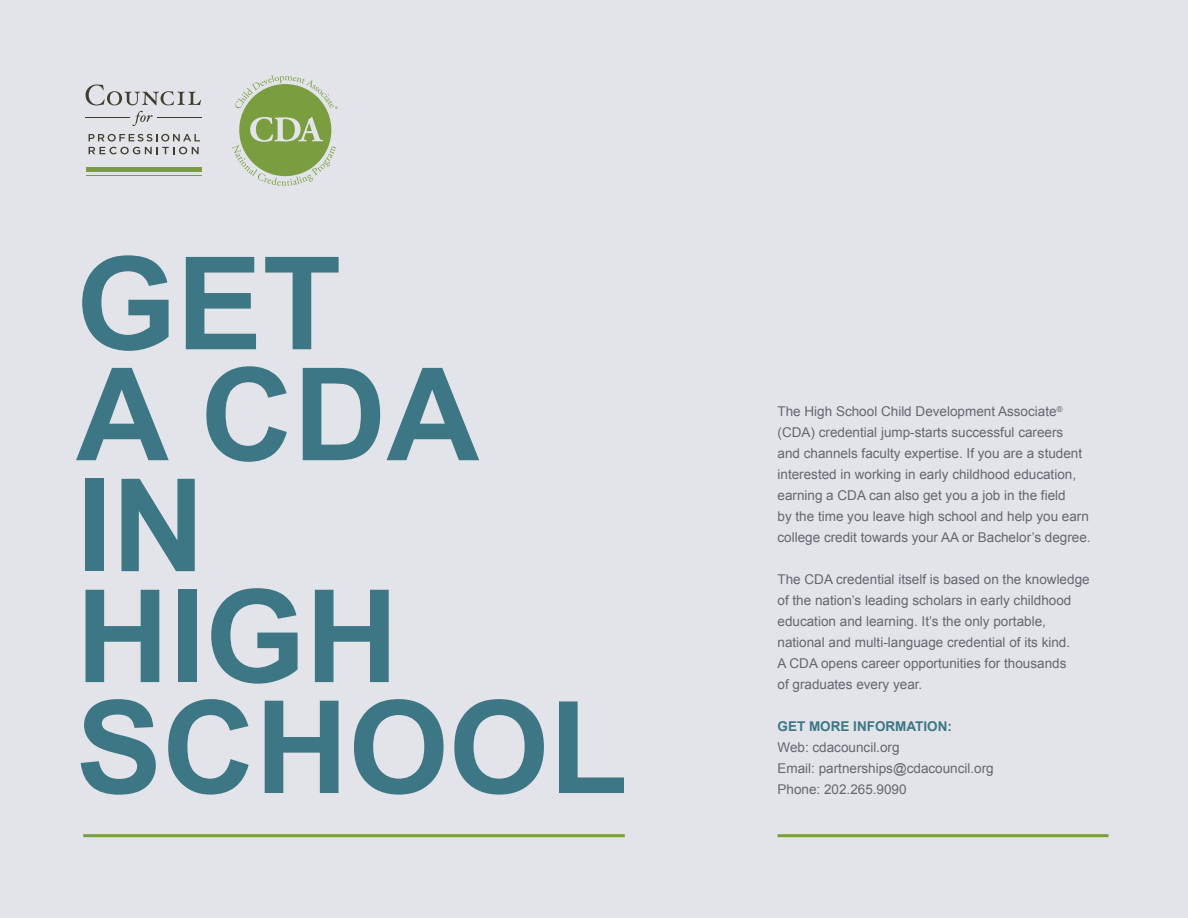
<style>
.page{position:relative;width:1188px;height:918px;background:#e2e4e9}
.page>*{position:absolute;margin:0;border:0;box-sizing:border-box;transform-origin:0 0}
.t1{font:700 129px/111px "Arial";color:#3d7785}
.t2{font:13.5px/21px "Arial";color:#64676e}
.t3{font:700 13.5px "Arial";color:#3d7785}
</style>
<div class="page">
<hr style="left:83px;top:834px;width:542px;height:3px;background:#7a9e3f">
<hr style="left:778px;top:834px;width:331px;height:3px;background:#7a9e3f">
<div style="left:239px;top:84px;width:92px;height:92px;background:#7a9e3f;border-radius:50%"></div>
<svg style="left:235px;top:75px;width:103px;height:34px"></svg>
<svg style="left:232px;top:117px;width:104px;height:69px"></svg>
<svg style="left:86px;top:84px;width:115px;height:21px"></svg>
<svg style="left:132px;top:111px;width:21px;height:15px"></svg>
<svg style="left:89px;top:134px;width:111px;height:20px"></svg>
<hr style="left:86px;top:167px;width:115px;height:4px;background:#7a9e3f">
<hr style="left:86px;top:175px;width:115px;height:1px;background:#7a9e3f">
<hr style="left:157px;top:117px;width:44px;height:1px;background:#403e2e">
<hr style="left:85px;top:117px;width:45px;height:1px;background:#403e2e">
<h1 class="t1" style="left:76px;top:252px;width:553px">GET<br>A CDA<br>IN<br>HIGH<br>SCHOOL</h1>
<p class="t2" style="left:778px;top:401px;width:315px">The High School Child Development Associate<sup>® </sup>(CDA) credential jump-starts successful careers<br>and channels faculty expertise. If you are a student interested in working in early childhood education, earning a CDA can also get you a job in the field<br>by the time you leave high school and help you earn college credit towards your AA or Bachelor’s degree.</p>
<p class="t2" style="left:778px;top:569px;width:314px">The CDA credential itself is based on the knowledge of the nation’s leading scholars in early childhood education and learning. It’s the only portable, national and multi-language credential of its kind.<br>A CDA opens career opportunities for thousands<br>of graduates every year.</p>
<p class="t3" style="left:778px;top:717px;width:176px">GET MORE INFORMATION:</p>
<p class="t2" style="left:778px;top:737px;width:218px">Web: cdacouncil.org<br>Email: partnerships@cdacouncil.org<br>Phone: 202.265.9090</p>
</div>
